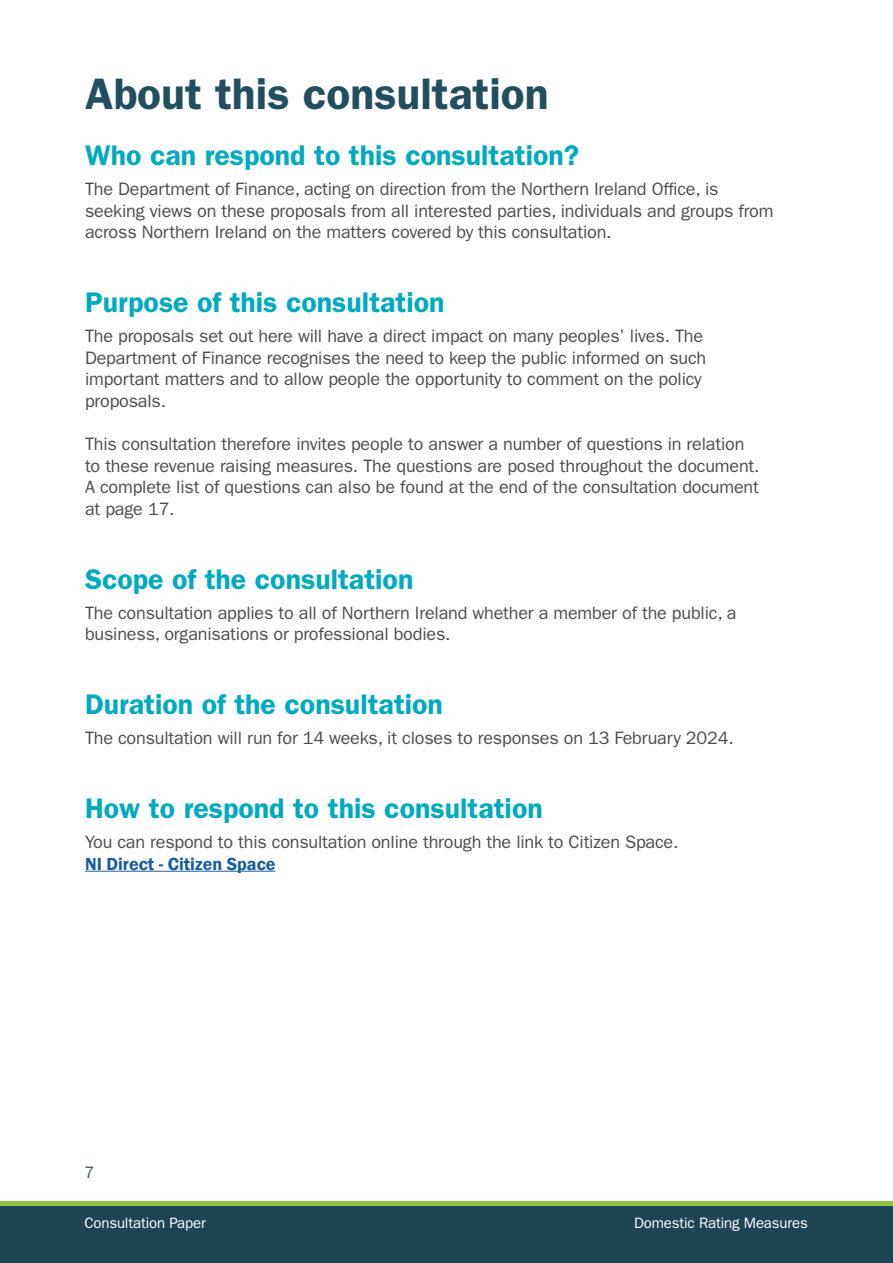
<style>
.page{position:relative;width:893px;height:1263px;background:#fff}
.page>*{position:absolute;margin:0;border:0;box-sizing:border-box;transform-origin:0 0}
.t1{font:600 44.25px "ITC Franklin Gothic Std";color:#214f60}
.t2{font:600 28.5px "ITC Franklin Gothic Std";color:#00aac1}
.t3{font:18px/21.6px "ITC Franklin Gothic Std";letter-spacing:-.01em;color:#4b4c4d}
.t4{font:600 18px "Franklin Gothic";color:#175d9e}
.t5{font:16.5px "ITC Franklin Gothic Std";color:#3c5667}
.t6{font:15px "ITC Franklin Gothic Std";letter-spacing:-.01em;color:#fff}
</style>
<div class="page">
<div style="left:0;top:1206px;width:893px;height:57px;background:#1e4556"></div>
<div style="left:0;top:1201px;width:893px;height:5px;background:#8cc03e"></div>
<hr style="left:85px;top:871px;width:190px;height:1px;background:#175d9e">
<p class="t1" style="left:85px;top:68px;width:465px">About this consultation</p>
<p class="t2" style="left:85px;top:138px;width:496px">Who can respond to this consultation?</p>
<p class="t3" style="left:85px;top:178px;width:690px">The Department of Finance, acting on direction from the Northern Ireland Office, is seeking views on these proposals from all interested parties, individuals and groups from across Northern Ireland on the matters covered by this consultation.</p>
<p class="t2" style="left:85px;top:285px;width:361px">Purpose of this consultation</p>
<p class="t3" style="left:85px;top:325px;width:623px">The proposals set out here will have a direct impact on many peoples’ lives. The Department of Finance recognises the need to keep the public informed on such important matters and to allow people the opportunity to comment on the policy proposals.</p>
<p class="t3" style="left:85px;top:433px;width:676px">This consultation therefore invites people to answer a number of questions in relation to these revenue raising measures. The questions are posed throughout the document.<br>A complete list of questions can also be found at the end of the consultation document at page 17.</p>
<p class="t2" style="left:85px;top:562px;width:330px">Scope of the consultation</p>
<p class="t3" style="left:85px;top:602px;width:653px">The consultation applies to all of Northern Ireland whether a member of the public, a business, organisations or professional bodies.</p>
<p class="t2" style="left:85px;top:688px;width:359px">Duration of the consultation</p>
<p class="t3" style="left:85px;top:727px;width:650px">The consultation will run for 14 weeks, it closes to responses on 13 February 2024.</p>
<p class="t2" style="left:85px;top:791px;width:459px">How to respond to this consultation</p>
<p class="t3" style="left:85px;top:831px;width:595px">You can respond to this consultation online through the link to Citizen Space.</p>
<p class="t4" style="left:85px;top:853px;width:192px">NI Direct - Citizen Space</p>
<p class="t5" style="left:84px;top:1163px;width:11px">7</p>
<p class="t6" style="left:84px;top:1214px;width:123px">Consultation Paper</p>
<p class="t6" style="left:634px;top:1214px;width:175px">Domestic Rating Measures</p>
</div>
